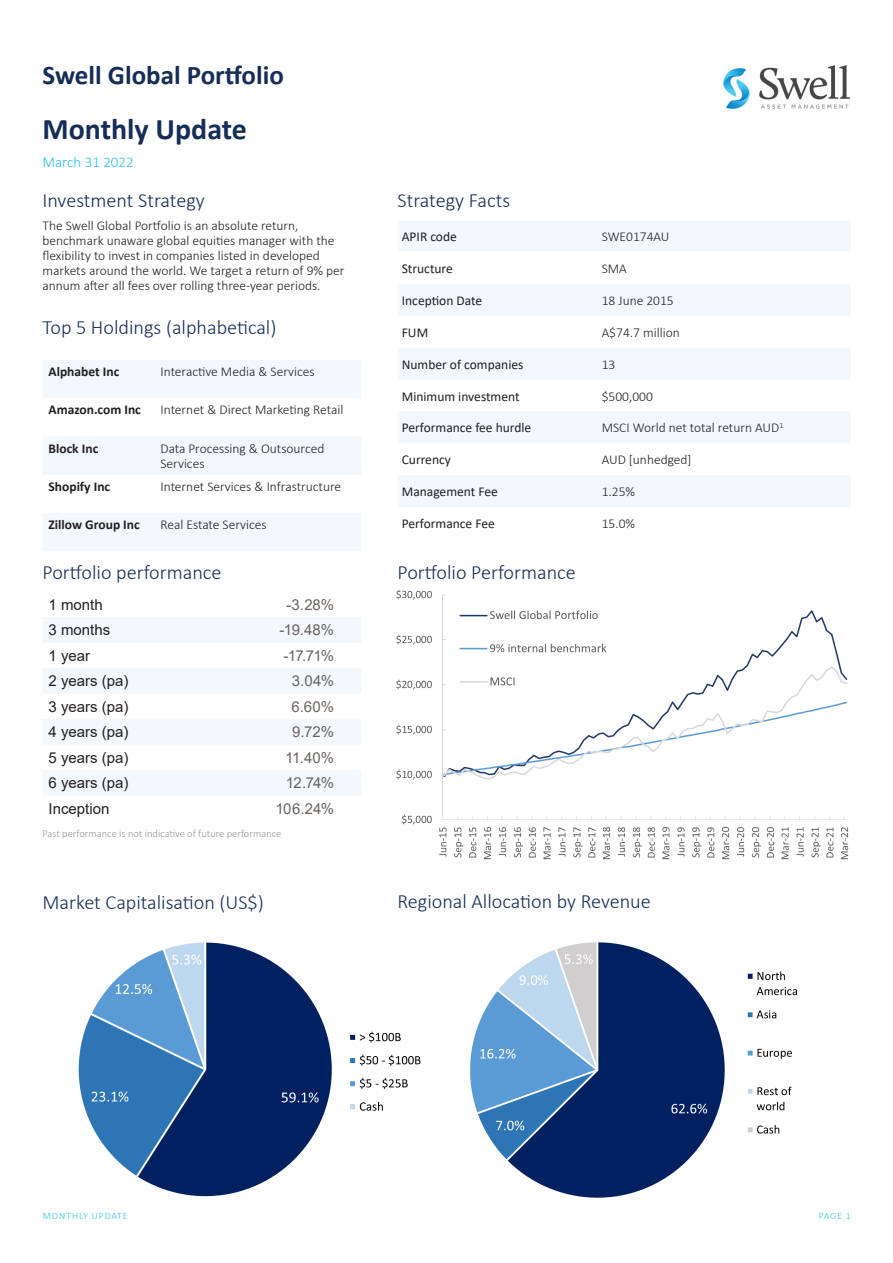
<style>
.page{position:relative;width:893px;height:1263px;background:#fff}
.page>*{position:absolute;margin:0;border:0;box-sizing:border-box;transform-origin:0 0}
.Body_Text{font:700 30px "Calibri";color:#162e57}
.Body_Text-2{font:700 27px "Calibri";color:#162e57}
._1_Heading{font:300 20.25px "Calibri";color:#162e57}
.Table_left{font:15px "Arial";color:#231f20}
.Chart_text{font:15px "Arial";letter-spacing:-.01em;color:#6b6360}
.Heading_-_Blue{font:300 15px "Calibri";color:#2cc1ee}
.Body_Text-3{font:300 13.5px/15px "Calibri";color:#231f20}
.Body_Text-4{font:13.5px "Calibri";color:#231f20}
.Body_Text-5{font:700 13.5px "Calibri";color:#231f20}
.Small_Print{font:300 10.5px "Calibri";color:#939598}
.t1{font:300 9.75px "Calibri";letter-spacing:.1em;color:#2cc1ee}
</style>
<div class="page">
<img style="left:724px;top:65px;width:126px;height:44px">
<svg style="left:43px;top:617px;width:318px;height:178px;fill:#f2f8fc"></svg>
<div style="left:398px;top:221px;width:453px;height:30px;background:#f2f8fc"></div>
<svg style="left:398px;top:285px;width:453px;height:222px;fill:#f2f8fc"></svg>
<svg style="left:43px;top:360px;width:318px;height:191px;fill:#f2f8fc"></svg>
<img style="left:78px;top:942px;width:343px;height:255px">
<img style="left:470px;top:942px;width:327px;height:256px">
<img style="left:396px;top:589px;width:453px;height:271px">
<p class="Body_Text-2" style="left:43px;top:56px;width:243px">Swell Global Portfolio</p>
<p class="Body_Text" style="left:43px;top:108px;width:206px">Monthly Update</p>
<p class="Heading_-_Blue" style="left:43px;top:153px;width:93px">March 31 2022</p>
<p class="_1_Heading" style="left:43px;top:187px;width:164px">Investment Strategy</p>
<p class="Body_Text-3" style="left:43px;top:218px;width:303px">The Swell Global Portfolio is an absolute return, benchmark unaware global equities manager with the flexibility to invest in companies listed in developed markets around the world. We target a return of 9% per annum after all fees over rolling three-year periods.</p>
<p class="_1_Heading" style="left:43px;top:315px;width:235px">Top 5 Holdings (alphabetical)</p>
<p class="Body_Text-5" style="left:49px;top:362px;width:72px">Alphabet Inc</p>
<p class="Body_Text-3" style="left:160px;top:364px;width:156px">Interactive Media &amp; Services</p>
<p class="Body_Text-5" style="left:49px;top:400px;width:94px">Amazon.com Inc</p>
<p class="Body_Text-3" style="left:160px;top:402px;width:184px">Internet &amp; Direct Marketing Retail</p>
<p class="Body_Text-5" style="left:49px;top:438px;width:51px">Block Inc</p>
<p class="Body_Text-3" style="left:160px;top:440px;width:165px">Data Processing &amp; Outsourced<br>Services</p>
<p class="Body_Text-5" style="left:49px;top:477px;width:63px">Shopify Inc</p>
<p class="Body_Text-3" style="left:160px;top:479px;width:182px">Internet Services &amp; Infrastructure</p>
<p class="Body_Text-5" style="left:49px;top:515px;width:93px">Zillow Group Inc</p>
<p class="Body_Text-3" style="left:160px;top:517px;width:108px">Real Estate Services</p>
<p class="_1_Heading" style="left:43px;top:559px;width:180px">Portfolio performance</p>
<p class="Table_left" style="left:49px;top:594px;width:56px">1 month</p>
<p class="Chart_text" style="left:286px;top:594px;width:50px">-3.28%</p>
<p class="Table_left" style="left:49px;top:620px;width:63px">3 months</p>
<p class="Chart_text" style="left:280px;top:620px;width:56px">-19.48%</p>
<p class="Table_left" style="left:49px;top:645px;width:43px">1 year</p>
<p class="Chart_text" style="left:284px;top:645px;width:52px">-17.71%</p>
<p class="Table_left" style="left:49px;top:671px;width:82px">2 years (pa)</p>
<p class="Chart_text" style="left:292px;top:671px;width:44px">3.04%</p>
<p class="Table_left" style="left:49px;top:696px;width:82px">3 years (pa)</p>
<p class="Chart_text" style="left:291px;top:696px;width:44px">6.60%</p>
<p class="Table_left" style="left:49px;top:722px;width:82px">4 years (pa)</p>
<p class="Chart_text" style="left:292px;top:722px;width:43px">9.72%</p>
<p class="Table_left" style="left:49px;top:747px;width:82px">5 years (pa)</p>
<p class="Chart_text" style="left:285px;top:747px;width:51px">11.40%</p>
<p class="Table_left" style="left:49px;top:773px;width:82px">6 years (pa)</p>
<p class="Chart_text" style="left:286px;top:773px;width:50px">12.74%</p>
<p class="Table_left" style="left:49px;top:798px;width:62px">Inception</p>
<p class="Chart_text" style="left:275px;top:798px;width:60px">106.24%</p>
<p class="Small_Print" style="left:43px;top:827px;width:240px">Past performance is not indicative of future performance</p>
<p class="_1_Heading" style="left:398px;top:187px;width:114px">Strategy Facts</p>
<p class="Body_Text-4" style="left:402px;top:227px;width:57px">APIR code</p>
<p class="Body_Text-3" style="left:602px;top:229px;width:69px">SWE0174AU</p>
<p class="Body_Text-4" style="left:402px;top:259px;width:53px">Structure</p>
<p class="Body_Text-3" style="left:602px;top:261px;width:27px">SMA</p>
<p class="Body_Text-4" style="left:402px;top:291px;width:82px">Inception Date</p>
<p class="Body_Text-3" style="left:602px;top:293px;width:74px">18 June 2015</p>
<p class="Body_Text-4" style="left:402px;top:323px;width:28px">FUM</p>
<p class="Body_Text-3" style="left:602px;top:325px;width:80px">A$74.7 million</p>
<p class="Body_Text-4" style="left:402px;top:355px;width:123px">Number of companies</p>
<p class="Body_Text-3" style="left:602px;top:356px;width:15px">13</p>
<p class="Body_Text-4" style="left:402px;top:387px;width:119px">Minimum investment</p>
<p class="Body_Text-3" style="left:602px;top:388px;width:53px">$500,000</p>
<p class="Body_Text-4" style="left:402px;top:419px;width:131px">Performance fee hurdle</p>
<p class="Body_Text-3" style="left:602px;top:420px;width:183px">MSCI World net total return AUD<sup>1</sup></p>
<p class="Body_Text-4" style="left:402px;top:450px;width:51px">Currency</p>
<p class="Body_Text-3" style="left:602px;top:452px;width:91px">AUD [unhedged]</p>
<p class="Body_Text-4" style="left:402px;top:482px;width:98px">Management Fee</p>
<p class="Body_Text-3" style="left:602px;top:484px;width:35px">1.25%</p>
<p class="Body_Text-4" style="left:402px;top:514px;width:95px">Performance Fee</p>
<p class="Body_Text-3" style="left:602px;top:516px;width:35px">15.0%</p>
<p class="_1_Heading" style="left:398px;top:559px;width:180px">Portfolio Performance</p>
<p class="_1_Heading" style="left:43px;top:889px;width:223px">Market Capitalisation (US$)</p>
<p class="_1_Heading" style="left:398px;top:888px;width:255px">Regional Allocation by Revenue</p>
<p class="t1" style="left:43px;top:1210px;width:87px">MONTHLY UPDATE</p>
<p class="t1" style="left:819px;top:1210px;width:33px">PAGE 1</p>
</div>
